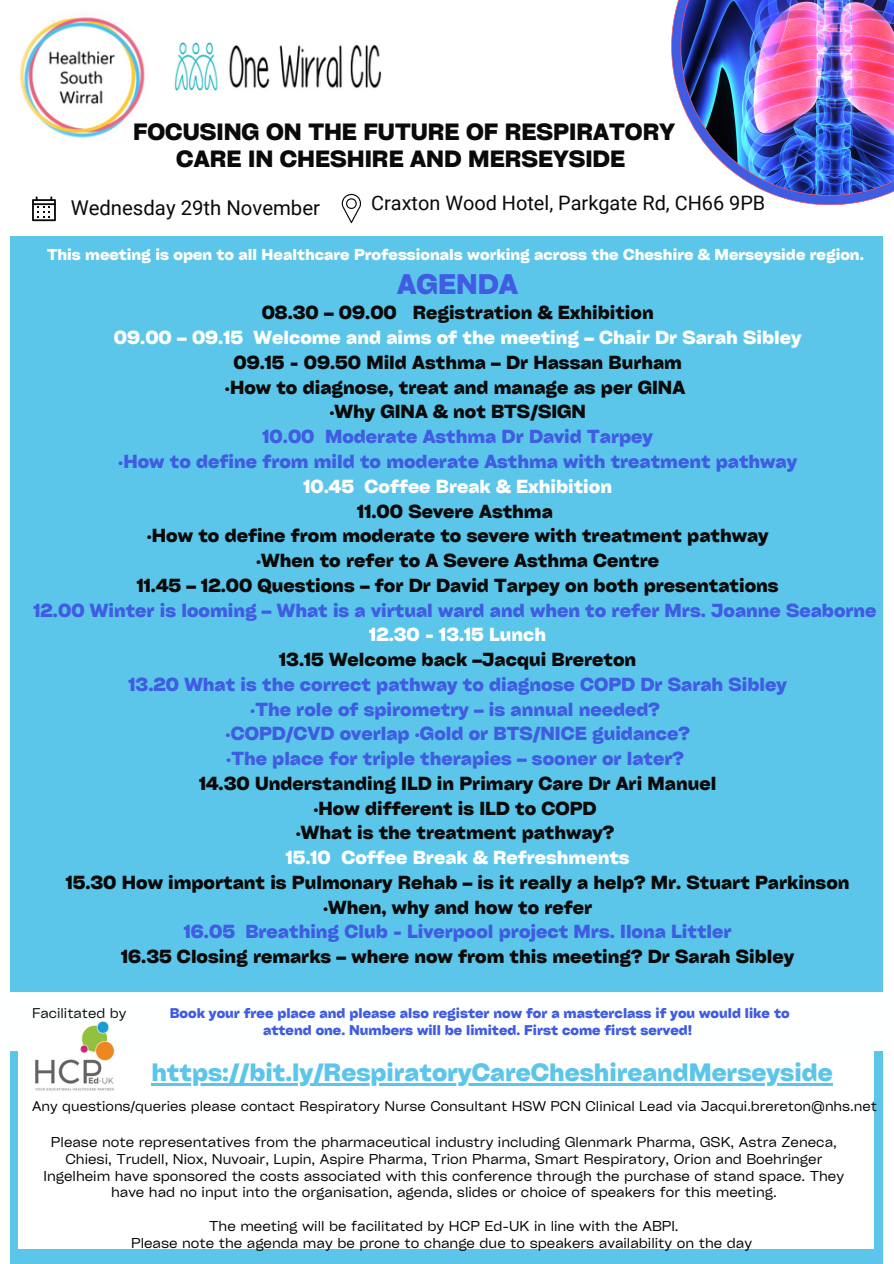
<style>
.page{position:relative;width:894px;height:1264px;background:#fff}
.page>*{position:absolute;margin:0;border:0;box-sizing:border-box;transform-origin:0 0}
.t1{font:700 27.15px "Cy Grotesk Key";color:#3f5ce2}
.t2{font:700 24px "Cy Grotesk Key";color:#5cc5ea}
.t3{font:700 22.5px/27px "Cy Grotesk Key";color:#0a0a0a;text-align:center}
.t4{font:20.4px "Roboto";color:#0a0a0a}
.t5{font:19.95px "Roboto";color:#0a0a0a}
.t6{font:700 18.15px "Cy Grotesk Key";color:#0a0a0a}
.t7{font:700 18.15px "Cy Grotesk Key";color:#3f5ce2}
.t8{font:700 18.15px "Cy Grotesk Key";color:#feffff}
.t9{font:700 15.15px "Cy Grotesk Key";color:#feffff}
.t10{font:13.65px/16.8px "Cy Grotesk Key";color:#000;text-align:center}
.t11{font:700 13.5px/16.8px "Cy Grotesk Key";color:#3f5ce2;text-align:center}
.t12{font:13.5px "Cy Grotesk Key";color:#000}
.t13{font:13.5px "Cy Grotesk Key";color:#0a0a0a}
</style>
<div class="page">
<div style="left:11px;top:0;width:871px;height:1263px;background:#5cc5ea"></div>
<div style="left:0;top:0;width:893px;height:236px;background:#fff"></div>
<div style="left:19px;top:1051px;width:853px;height:197px;background:#fff"></div>
<svg style="left:32px;top:196px;width:24px;height:25px"></svg>
<svg style="left:341px;top:194px;width:20px;height:29px"></svg>
<img style="left:671px;top:0;width:222px;height:205px">
<img style="left:19px;top:17px;width:126px;height:121px">
<img style="left:174px;top:42px;width:208px;height:49px">
<div style="left:0;top:992px;width:893px;height:59px;background:#feffff"></div>
<hr style="left:151px;top:1083px;width:681px;height:2px;background:#5cc5ea">
<img style="left:32px;top:1021px;width:84px;height:75px">
<p class="t3" style="left:133px;top:118px;width:543px">FOCUSING ON THE FUTURE OF RESPIRATORY<br>CARE IN CHESHIRE AND MERSEYSIDE</p>
<p class="t4" style="left:71px;top:196px;width:251px">Wednesday 29th November</p>
<p class="t5" style="left:371px;top:191px;width:395px">Craxton Wood Hotel, Parkgate Rd, CH66 9PB</p>
<p class="t9" style="left:47px;top:245px;width:818px">This meeting is open to all Healthcare Professionals working across the Cheshire &amp; Merseyside region.</p>
<p class="t1" style="left:397px;top:266px;width:122px">AGENDA</p>
<p class="t6" style="left:261px;top:301px;width:393px">08.30 – 09.00 Registration &amp; Exhibition</p>
<p class="t8" style="left:114px;top:326px;width:688px">09.00 – 09.15 Welcome and aims of the meeting – Chair Dr Sarah Sibley</p>
<p class="t6" style="left:233px;top:351px;width:450px">09.15 - 09.50 Mild Asthma – Dr Hassan Burham</p>
<p class="t6" style="left:225px;top:375px;width:461px">·How to diagnose, treat and manage as per GINA</p>
<p class="t6" style="left:329px;top:400px;width:258px">·Why GINA &amp; not BTS/SIGN</p>
<p class="t7" style="left:262px;top:425px;width:391px">10.00 Moderate Asthma Dr David Tarpey</p>
<p class="t7" style="left:118px;top:450px;width:680px">·How to define from mild to moderate Asthma with treatment pathway</p>
<p class="t8" style="left:303px;top:474px;width:310px">10.45 Coffee Break &amp; Exhibition</p>
<p class="t6" style="left:357px;top:499px;width:197px">11.00 Severe Asthma</p>
<p class="t6" style="left:147px;top:524px;width:623px">·How to define from moderate to severe with treatment pathway</p>
<p class="t6" style="left:256px;top:549px;width:404px">·When to refer to A Severe Asthma Centre</p>
<p class="t6" style="left:137px;top:573px;width:643px">11.45 – 12.00 Questions – for Dr David Tarpey on both presentations</p>
<p class="t7" style="left:34px;top:598px;width:844px">12.00 Winter is looming – What is a virtual ward and when to refer Mrs. Joanne Seaborne</p>
<p class="t8" style="left:369px;top:623px;width:178px">12.30 - 13.15 Lunch</p>
<p class="t6" style="left:279px;top:648px;width:358px">13.15 Welcome back –Jacqui Brereton</p>
<p class="t7" style="left:128px;top:672px;width:659px">13.20 What is the correct pathway to diagnose COPD Dr Sarah Sibley</p>
<p class="t7" style="left:250px;top:697px;width:411px">·The role of spirometry – is annual needed?</p>
<p class="t7" style="left:225px;top:722px;width:465px">·COPD/CVD overlap ·Gold or BTS/NICE guidance?</p>
<p class="t7" style="left:226px;top:747px;width:459px">·The place for triple therapies – sooner or later?</p>
<p class="t6" style="left:199px;top:771px;width:518px">14.30 Understanding ILD in Primary Care Dr Ari Manuel</p>
<p class="t6" style="left:313px;top:796px;width:284px">·How different is ILD to COPD</p>
<p class="t6" style="left:296px;top:821px;width:320px">·What is the treatment pathway?</p>
<p class="t8" style="left:286px;top:846px;width:345px">15.10 Coffee Break &amp; Refreshments</p>
<p class="t6" style="left:66px;top:870px;width:785px">15.30 How important is Pulmonary Rehab – is it really a help? Mr. Stuart Parkinson</p>
<p class="t6" style="left:323px;top:895px;width:271px">·When, why and how to refer</p>
<p class="t7" style="left:184px;top:920px;width:549px">16.05 Breathing Club - Liverpool project Mrs. Ilona Littler</p>
<p class="t6" style="left:121px;top:945px;width:674px">16.35 Closing remarks – where now from this meeting? Dr Sarah Sibley</p>
<p class="t13" style="left:32px;top:1004px;width:96px">Facilitated by</p>
<p class="t11" style="left:170px;top:1004px;width:621px">Book your free place and please also register now for a masterclass if you would like to attend one. Numbers will be limited. First come first served!</p>
<p class="t2" style="left:151px;top:1057px;width:683px">https://bit.ly/RespiratoryCareCheshireandMerseyside</p>
<p class="t12" style="left:32px;top:1097px;width:846px">Any questions/queries please contact Respiratory Nurse Consultant HSW PCN Clinical Lead via Jacqui.brereton@nhs.net</p>
<p class="t10" style="left:44px;top:1132px;width:801px">Please note representatives from the pharmaceutical industry including Glenmark Pharma, GSK, Astra Zeneca, Chiesi, Trudell, Niox, Nuvoair, Lupin, Aspire Pharma, Trion Pharma, Smart Respiratory, Orion and Boehringer Ingelheim have sponsored the costs associated with this conference through the purchase of stand space. They have had no input into the organisation, agenda, slides or choice of speakers for this meeting.</p>
<p class="t10" style="left:209px;top:1217px;width:471px">The meeting will be facilitated by HCP Ed-UK in line with the ABPI.</p>
<p class="t10" style="left:131px;top:1234px;width:622px">Please note the agenda may be prone to change due to speakers availability on the day</p>
</div>
